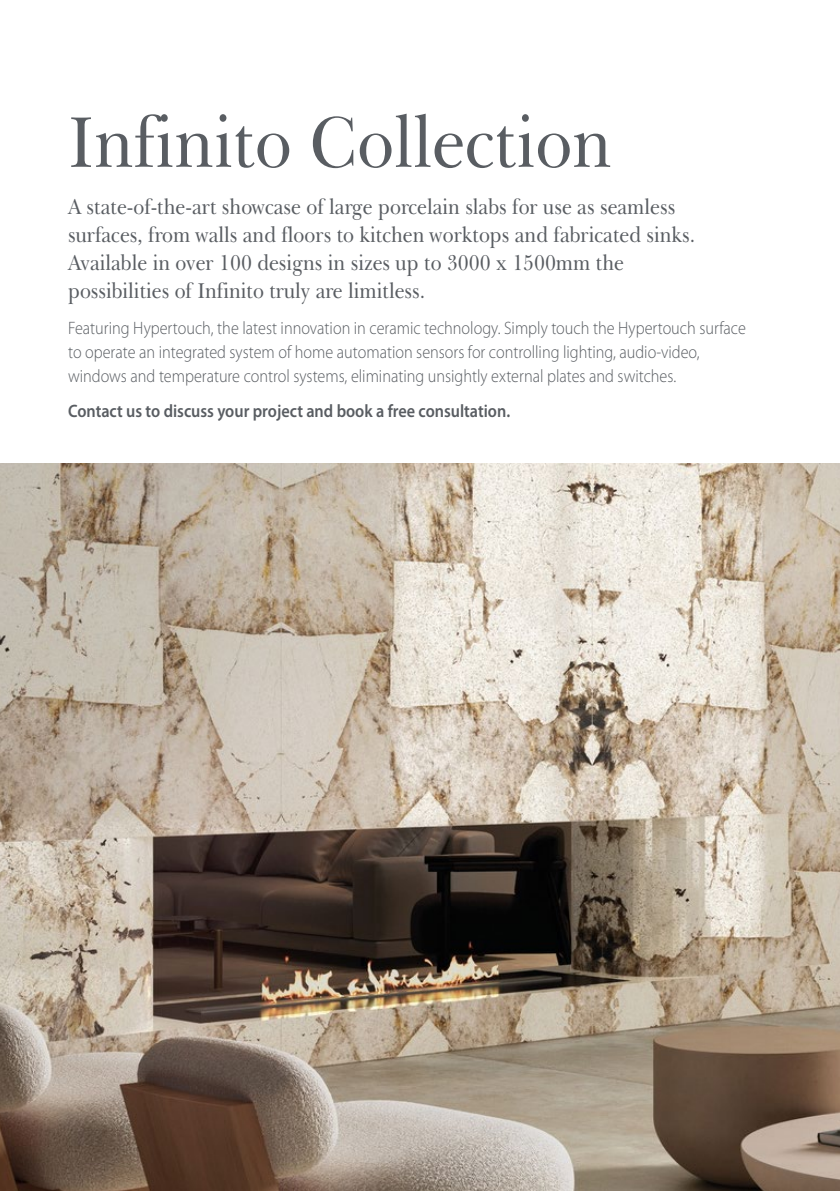
<style>
.page{position:relative;width:840px;height:1191px;background:#fff}
.page>*{position:absolute;margin:0;border:0;box-sizing:border-box;transform-origin:0 0}
.t1{font:74px "New Baskerville IT Cby BT";color:#595d62;scale:.9 1}
.t2{font:22px/28px "New Baskerville IT Cby BT";color:#595d62;scale:.9 1}
.t3{font:300 18px/24px "Myriad Pro";color:#595d62;scale:.9 1}
.t4{font:600 18px "Myriad Pro";color:#595d62;scale:.9 1}
</style>
<div class="page">
<img style="left:0;top:464px;width:839px;height:727px">
<h1 class="t1" style="left:68px;top:96px;width:605px">Infinito Collection</h1>
<p class="t2" style="left:68px;top:193px;width:698px">A state-of-the-art showcase of large porcelain slabs for use as seamless surfaces, from walls and floors to kitchen worktops and fabricated sinks.<br>Available in over 100 designs in sizes up to 3000 x 1500mm the possibilities of Infinito truly are limitless.</p>
<p class="t3" style="left:68px;top:316px;width:754px">Featuring Hypertouch, the latest innovation in ceramic technology. Simply touch the Hypertouch surface to operate an integrated system of home automation sensors for controlling lighting, audio-video, windows and temperature control systems, eliminating unsightly external plates and switches.</p>
<p class="t4" style="left:68px;top:401px;width:492px">Contact us to discuss your project and book a free consultation.</p>
</div>
